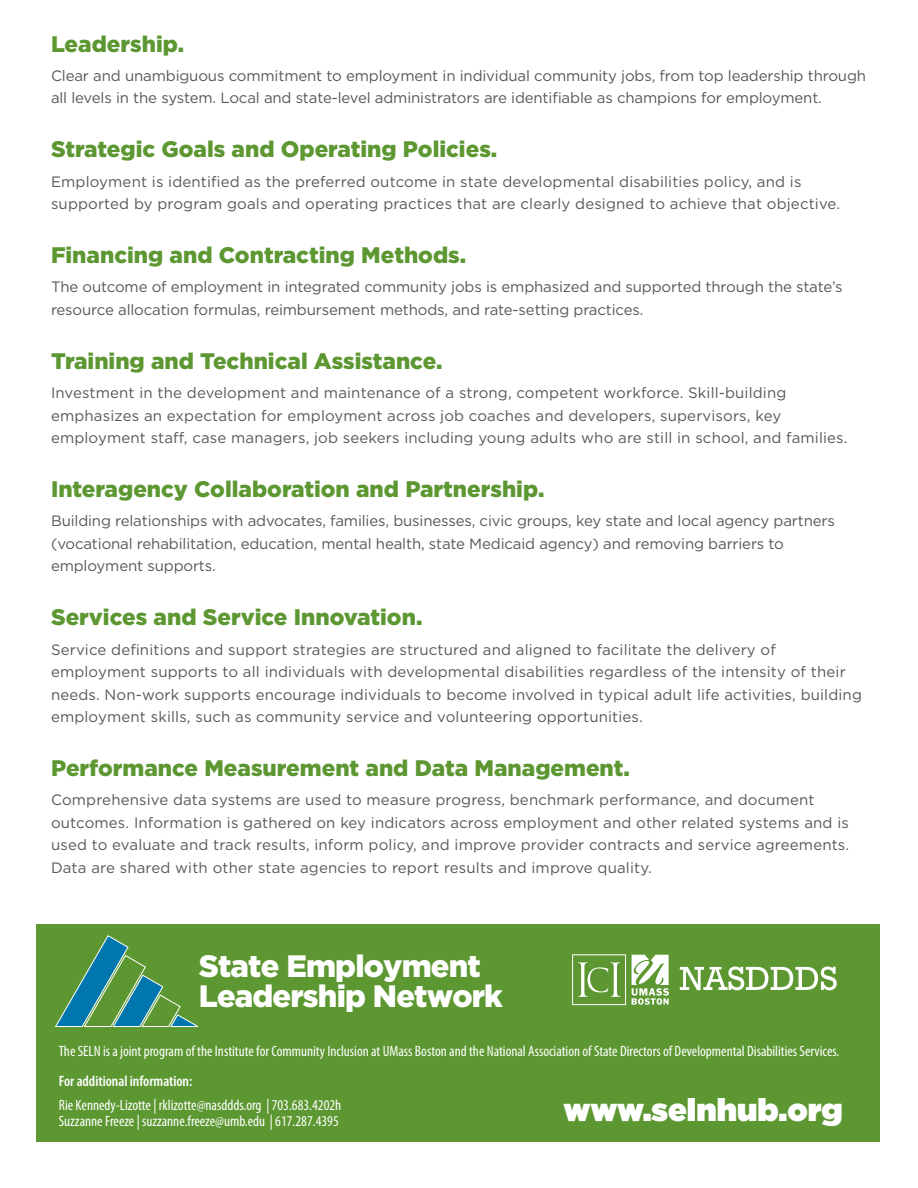
<style>
.page{position:relative;width:918px;height:1188px;background:#fff}
.page>*{position:absolute;margin:0;border:0;box-sizing:border-box;transform-origin:0 0}
.t1{font:900 31.5px "Gotham HTF";color:#fff}
.t2{font:900 30.9px/30px "Gotham";letter-spacing:-.025em;color:#fff}
.t3{font:900 22.5px "Gotham HTF";color:#5c9731}
.t4{font:15px/22.5px "Gotham HTF";letter-spacing:.01em;color:#57585a}
.t5{font:15px/22.5px "Gotham HTF";letter-spacing:-.01em;color:#57585a}
.t6{font:condensed 15px/16.5px "Myriad Pro";color:#fff}
.t7{font:600 condensed 15px "Myriad Pro";color:#fff}
</style>
<div class="page">
<div style="left:36px;top:925px;width:843px;height:217px;background:#5c9731"></div>
<svg style="left:55px;top:935px;width:143px;height:92px"></svg>
<div style="left:572px;top:954px;width:54px;height:51px;border:1px solid #fff"></div>
<svg style="left:578px;top:962px;width:43px;height:35px"></svg>
<svg style="left:632px;top:955px;width:37px;height:50px"></svg>
<svg style="left:680px;top:967px;width:157px;height:23px"></svg>
<h3 class="t3" style="left:51px;top:31px;width:135px">Leadership.</h3>
<p class="t5" style="left:51px;top:64px;width:817px">Clear and unambiguous commitment to employment in individual community jobs, from top leadership through all levels in the system. Local and state-level administrators are identifiable as champions for employment.</p>
<h3 class="t3" style="left:51px;top:136px;width:448px">Strategic Goals and Operating Policies.</h3>
<p class="t4" style="left:51px;top:170px;width:791px">Employment is identified as the preferred outcome in state developmental disabilities policy, and is supported by program goals and operating practices that are clearly designed to achieve that objective.</p>
<h3 class="t3" style="left:51px;top:242px;width:417px">Financing and Contracting Methods.</h3>
<p class="t5" style="left:51px;top:276px;width:793px">The outcome of employment in integrated community jobs is emphasized and supported through the state’s resource allocation formulas, reimbursement methods, and rate-setting practices.</p>
<h3 class="t3" style="left:51px;top:348px;width:393px">Training and Technical Assistance.</h3>
<p class="t4" style="left:51px;top:381px;width:798px">Investment in the development and maintenance of a strong, competent workforce. Skill-building emphasizes an expectation for employment across job coaches and developers, supervisors, key employment staff, case managers, job seekers including young adults who are still in school, and families.</p>
<h3 class="t3" style="left:51px;top:476px;width:495px">Interagency Collaboration and Partnership.</h3>
<p class="t5" style="left:51px;top:510px;width:785px">Building relationships with advocates, families, businesses, civic groups, key state and local agency partners (vocational rehabilitation, education, mental health, state Medicaid agency) and removing barriers to employment supports.</p>
<h3 class="t3" style="left:51px;top:604px;width:373px">Services and Service Innovation.</h3>
<p class="t4" style="left:51px;top:638px;width:812px">Service definitions and support strategies are structured and aligned to facilitate the delivery of employment supports to all individuals with developmental disabilities regardless of the intensity of their needs. Non-work supports encourage individuals to become involved in typical adult life activities, building employment skills, such as community service and volunteering opportunities.</p>
<h3 class="t3" style="left:51px;top:755px;width:580px">Performance Measurement and Data Management.</h3>
<p class="t4" style="left:51px;top:789px;width:800px">Comprehensive data systems are used to measure progress, benchmark performance, and document outcomes. Information is gathered on key indicators across employment and other related systems and is used to evaluate and track results, inform policy, and improve provider contracts and service agreements.<br>Data are shared with other state agencies to report results and improve quality.</p>
<h2 class="t2" style="left:199px;top:950px;width:306px">State Employment<br>Leadership Network</h2>
<p class="t6" style="left:59px;top:1043px;width:782px">The SELN is a joint program of the Institute for Community Inclusion at UMass Boston and the National Association of State Directors of Developmental Disabilities Services.</p>
<p class="t7" style="left:59px;top:1073px;width:135px">For additional information:</p>
<p class="t6" style="left:59px;top:1097px;width:284px">Rie Kennedy-Lizotte | rklizotte@nasddds.org | 703.683.4202h<br>Suzzanne Freeze | suzzanne.freeze@umb.edu | 617.287.4395</p>
<h1 class="t1" style="left:564px;top:1092px;width:281px">www.selnhub.org</h1>
</div>
